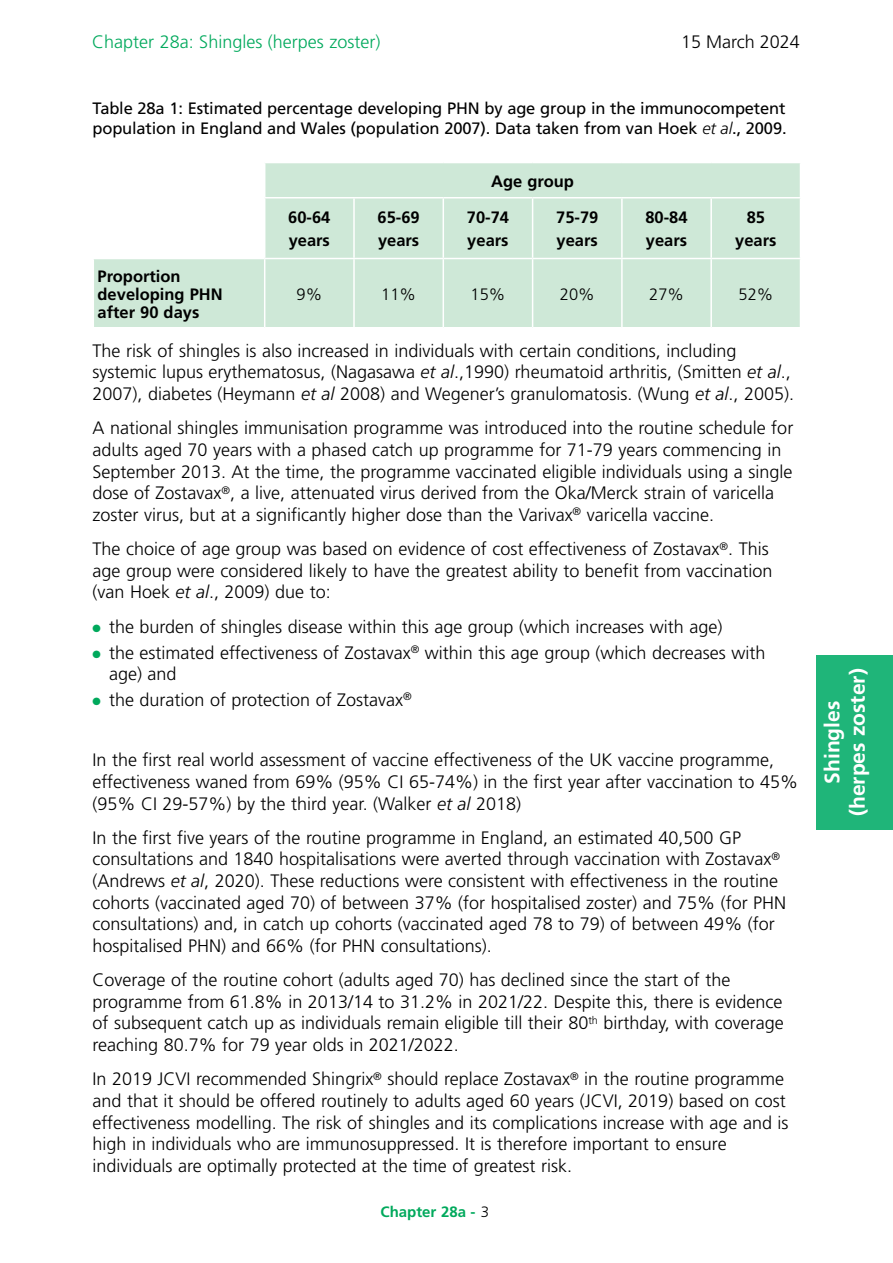
<style>
.page{position:relative;width:893px;height:1263px;background:#fff}
.page>*{position:absolute;margin:0;border:0;box-sizing:border-box;transform-origin:0 0}
.t1{font:700 21px/25.2px "Frutiger";color:#fff;text-align:center}
.GBa_-_Body_text{font:300 18px/21.6px "Frutiger";color:#000}
.GBa_-_Bullets{font:300 18px/21.6px "Frutiger";color:#000}
.t2{font:300 18px "Frutiger";color:#00a95c}
.GBa_-_Figure_title{font:16.5px/19.8px "Frutiger";letter-spacing:-.01em;color:#000}
.GBa_-_Table_text{font:700 16.5px/18px "Frutiger";color:#000}
.GBa_-_Table_text-2{font:300 16.5px "Frutiger";color:#000}
.t3{font:700 15px "Frutiger";color:#00a95c}
.s1{font-weight:300;font-style:italic}
.s2{font-style:italic}
.s3{color:#00a95c}
.s4{font-weight:300;color:#000}
</style>
<div class="page">
<div style="left:816px;top:655px;width:77px;height:174px;background:#1fb579"></div>
<svg style="left:94px;top:163px;width:706px;height:164px;background:#d5ebdc"></svg>
<hr style="left:264px;top:163px;width:1px;height:34px;background:#fff">
<hr style="left:93px;top:197px;width:172px;height:1px;background:#fff">
<hr style="left:265px;top:197px;width:89px;height:1px;background:#fff">
<hr style="left:264px;top:198px;width:1px;height:60px;background:#fff">
<hr style="left:354px;top:197px;width:89px;height:1px;background:#fff">
<hr style="left:353px;top:198px;width:2px;height:60px;background:#fff">
<hr style="left:443px;top:197px;width:90px;height:1px;background:#fff">
<hr style="left:443px;top:198px;width:1px;height:60px;background:#fff">
<hr style="left:533px;top:197px;width:89px;height:1px;background:#fff">
<hr style="left:532px;top:198px;width:1px;height:60px;background:#fff">
<hr style="left:622px;top:197px;width:89px;height:1px;background:#fff">
<hr style="left:621px;top:198px;width:2px;height:60px;background:#fff">
<hr style="left:711px;top:197px;width:90px;height:1px;background:#fff">
<hr style="left:710px;top:198px;width:2px;height:60px;background:#fff">
<hr style="left:93px;top:258px;width:172px;height:1px;background:#fff">
<hr style="left:265px;top:258px;width:89px;height:1px;background:#fff">
<hr style="left:264px;top:259px;width:1px;height:68px;background:#fff">
<hr style="left:354px;top:258px;width:89px;height:1px;background:#fff">
<hr style="left:353px;top:259px;width:2px;height:68px;background:#fff">
<hr style="left:443px;top:258px;width:90px;height:1px;background:#fff">
<hr style="left:443px;top:259px;width:1px;height:68px;background:#fff">
<hr style="left:533px;top:258px;width:89px;height:1px;background:#fff">
<hr style="left:532px;top:259px;width:1px;height:68px;background:#fff">
<hr style="left:622px;top:258px;width:89px;height:1px;background:#fff">
<hr style="left:621px;top:259px;width:2px;height:68px;background:#fff">
<hr style="left:711px;top:258px;width:90px;height:1px;background:#fff">
<hr style="left:710px;top:259px;width:2px;height:68px;background:#fff">
<p class="t2" style="left:92px;top:32px;width:290px">Chapter 28a: Shingles (herpes zoster)</p>
<p class="GBa_-_Body_text" style="left:681px;top:31px;width:120px">15 March 2024</p>
<p class="GBa_-_Figure_title" style="left:93px;top:99px;width:695px">Table 28a 1: Estimated percentage developing PHN by age group in the immunocompetent population in England and Wales (population 2007). Data taken from van Hoek <span class="s1">et al</span>., 2009.</p>
<p class="GBa_-_Table_text" style="left:491px;top:172px;width:84px">Age group</p>
<p class="GBa_-_Table_text" style="left:288px;top:209px;width:44px">60-64</p>
<p class="GBa_-_Table_text" style="left:289px;top:231px;width:43px">years</p>
<p class="GBa_-_Table_text" style="left:378px;top:209px;width:44px">65-69</p>
<p class="GBa_-_Table_text" style="left:378px;top:231px;width:43px">years</p>
<p class="GBa_-_Table_text" style="left:467px;top:209px;width:44px">70-74</p>
<p class="GBa_-_Table_text" style="left:467px;top:231px;width:43px">years</p>
<p class="GBa_-_Table_text" style="left:556px;top:209px;width:44px">75-79</p>
<p class="GBa_-_Table_text" style="left:557px;top:231px;width:43px">years</p>
<p class="GBa_-_Table_text" style="left:645px;top:209px;width:44px">80-84</p>
<p class="GBa_-_Table_text" style="left:646px;top:231px;width:43px">years</p>
<p class="GBa_-_Table_text" style="left:747px;top:209px;width:20px">85</p>
<p class="GBa_-_Table_text" style="left:735px;top:231px;width:43px">years</p>
<p class="GBa_-_Table_text" style="left:98px;top:267px;width:127px">Proportion developing PHN after 90 days</p>
<p class="GBa_-_Table_text-2" style="left:297px;top:285px;width:27px">9%</p>
<p class="GBa_-_Table_text-2" style="left:381px;top:285px;width:36px">11%</p>
<p class="GBa_-_Table_text-2" style="left:471px;top:285px;width:36px">15%</p>
<p class="GBa_-_Table_text-2" style="left:560px;top:285px;width:36px">20%</p>
<p class="GBa_-_Table_text-2" style="left:649px;top:285px;width:36px">27%</p>
<p class="GBa_-_Table_text-2" style="left:738px;top:285px;width:36px">52%</p>
<p class="GBa_-_Body_text" style="left:93px;top:340px;width:703px">The risk of shingles is also increased in individuals with certain conditions, including systemic lupus erythematosus, (Nagasawa <span class="s2">et al</span>.,1990) rheumatoid arthritis, (Smitten <span class="s2">et al</span>.,<br>2007), diabetes (Heymann <span class="s2">et al</span> 2008) and Wegener’s granulomatosis. (Wung <span class="s2">et al</span>., 2005).</p>
<p class="GBa_-_Body_text" style="left:93px;top:417px;width:702px">A national shingles immunisation programme was introduced into the routine schedule for adults aged 70 years with a phased catch up programme for 71-79 years commencing in September 2013. At the time, the programme vaccinated eligible individuals using a single dose of Zostavax<sup>®</sup>, a live, attenuated virus derived from the Oka/Merck strain of varicella zoster virus, but at a significantly higher dose than the Varivax<sup>®</sup> varicella vaccine.</p>
<p class="GBa_-_Body_text" style="left:93px;top:538px;width:681px">The choice of age group was based on evidence of cost effectiveness of Zostavax<sup>®</sup>. This age group were considered likely to have the greatest ability to benefit from vaccination (van Hoek <span class="s2">et al</span>., 2009) due to:</p>
<p class="GBa_-_Bullets" style="left:93px;top:616px;width:631px"><span class="s3">●</span> the burden of shingles disease within this age group (which increases with age)</p>
<p class="GBa_-_Bullets" style="left:109px;top:641px;width:658px;text-indent:-17px"><span class="s3">●</span> the estimated effectiveness of Zostavax<sup>®</sup> within this age group (which decreases with age) and</p>
<p class="GBa_-_Bullets" style="left:93px;top:689px;width:321px"><span class="s3">●</span> the duration of protection of Zostavax<sup>®</sup></p>
<p class="GBa_-_Body_text" style="left:93px;top:749px;width:707px">In the first real world assessment of vaccine effectiveness of the UK vaccine programme, effectiveness waned from 69% (95% CI 65-74%) in the first year after vaccination to 45% (95% CI 29-57%) by the third year. (Walker <span class="s2">et al</span> 2018)</p>
<p class="GBa_-_Body_text" style="left:93px;top:827px;width:695px">In the first five years of the routine programme in England, an estimated 40,500 GP consultations and 1840 hospitalisations were averted through vaccination with Zostavax<sup>® </sup>(Andrews <span class="s2">et al</span>, 2020). These reductions were consistent with effectiveness in the routine cohorts (vaccinated aged 70) of between 37% (for hospitalised zoster) and 75% (for PHN consultations) and, in catch up cohorts (vaccinated aged 78 to 79) of between 49% (for hospitalised PHN) and 66% (for PHN consultations).</p>
<p class="GBa_-_Body_text" style="left:93px;top:969px;width:693px">Coverage of the routine cohort (adults aged 70) has declined since the start of the programme from 61.8% in 2013/14 to 31.2% in 2021/22. Despite this, there is evidence of subsequent catch up as individuals remain eligible till their 80<sup>th</sup> birthday, with coverage reaching 80.7% for 79 year olds in 2021/2022.</p>
<p class="GBa_-_Body_text" style="left:93px;top:1068px;width:697px">In 2019 JCVI recommended Shingrix<sup>®</sup> should replace Zostavax<sup>®</sup> in the routine programme and that it should be offered routinely to adults aged 60 years (JCVI, 2019) based on cost effectiveness modelling. The risk of shingles and its complications increase with age and is high in individuals who are immunosuppressed. It is therefore important to ensure individuals are optimally protected at the time of greatest risk.</p>
<p class="t3" style="left:381px;top:1203px;width:110px">Chapter 28a - <span class="s4">3</span></p>
<p class="t1" style="left:819px;top:816px;width:149px;rotate:-90deg">Shingles (herpes zoster)</p>
</div>
